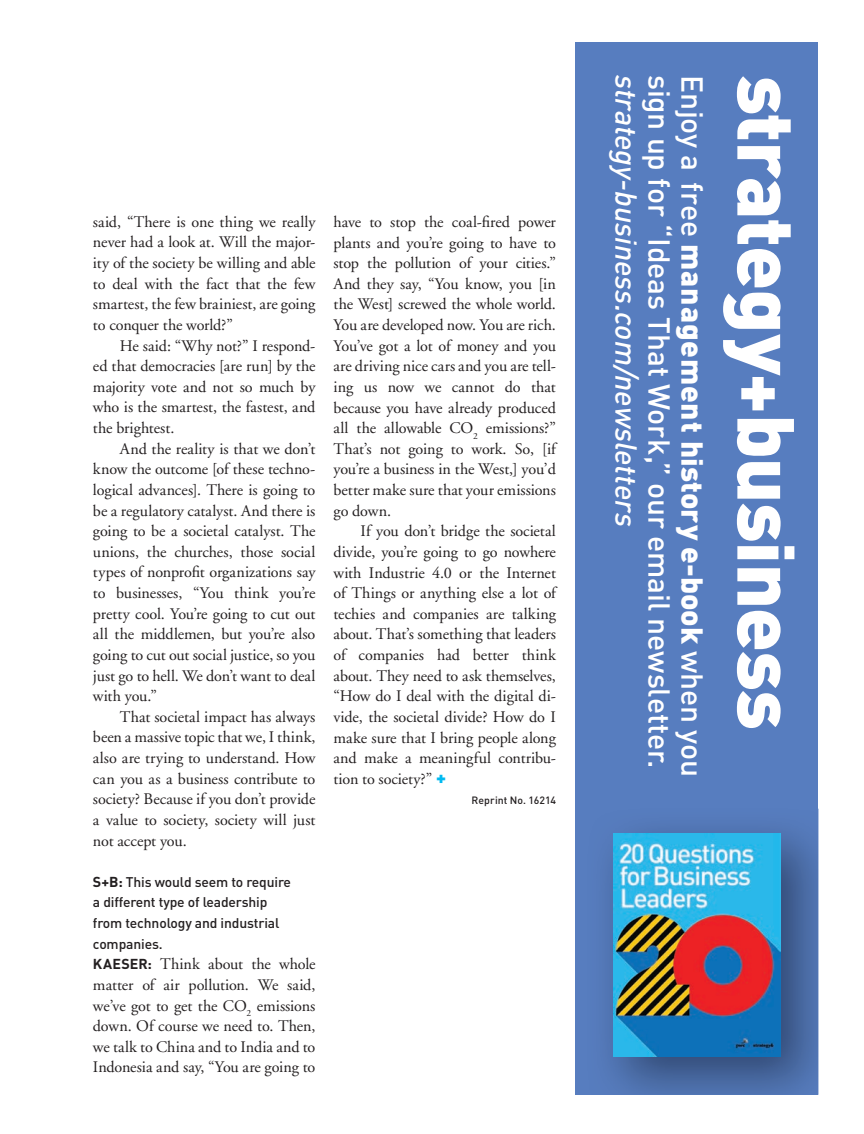
<style>
.page{position:relative;width:864px;height:1134px;background:#fff}
.page>*{position:absolute;margin:0;border:0;box-sizing:border-box;transform-origin:0 0}
.t1{font:italic 500 30px/66px "DIN";letter-spacing:-.005em;color:#fff}
.t2{font:500 30px "DIN";letter-spacing:-.005em;color:#fff}
.t3{font:16.2px/20.5px "Adobe Garamond";letter-spacing:-.005em;color:#231f20;text-align:justify}
.t4{font:500 13.8px/20.5px "DIN";letter-spacing:-.01em;color:#231f20}
.t5{font:500 10.5px "DIN";letter-spacing:.01em;color:#231f20}
.s1{font-weight:700;font-size:14.25px}
.s2{font-family:"DIN";font-weight:700;font-size:14.25px}
.s3{font-family:"DIN";font-weight:900;font-size:18px;color:#00baf1}
.s4{font-style:normal}
.s5{font-weight:900;font-style:normal}
</style>
<div class="page">
<div style="left:575px;top:42px;width:243px;height:1053px;background:#577dbf"></div>
<svg style="left:737px;top:76px;width:54px;height:63px"></svg>
<svg style="left:737px;top:146px;width:54px;height:141px"></svg>
<svg style="left:723px;top:293px;width:58px;height:117px"></svg>
<svg style="left:737px;top:419px;width:57px;height:37px"></svg>
<svg style="left:737px;top:462px;width:57px;height:97px"></svg>
<svg style="left:737px;top:568px;width:44px;height:37px"></svg>
<svg style="left:737px;top:611px;width:44px;height:117px"></svg>
<img style="left:607px;top:828px;width:211px;height:267px">
<img style="left:613px;top:834px;width:168px;height:223px">
<p class="t3" style="left:93px;top:212px;width:224px">said, “There is one thing we really never had a look at. Will the major&shy;ity of the society be willing and able to deal with the fact that the few smartest, the few brainiest, are going to conquer the world?”</p>
<p class="t3" style="left:93px;top:336px;width:224px;text-indent:27px">He said: “Why not?” I respond&shy;ed that democracies [are run] by the majority vote and not so much by who is the smartest, the fastest, and the brightest.</p>
<p class="t3" style="left:93px;top:439px;width:224px;text-indent:27px">And the reality is that we don’t know the outcome [of these techno&shy;logical advances]. There is going to be a regulatory catalyst. And there is going to be a societal catalyst. The unions, the churches, those social types of nonprofit organizations say to businesses, “You think you’re pretty cool. You’re going to cut out all the middlemen, but you’re also going to cut out social justice, so you just go to hell. We don’t want to deal with you.”</p>
<p class="t3" style="left:93px;top:707px;width:224px;text-indent:27px">That societal impact has always been a massive topic that we, I think, also are trying to understand. How can you as a business contribute to society? Because if you don’t provide a value to society, society will just not accept you.</p>
<p class="t4" style="left:93px;top:871px;width:200px"><span class="s1">S+B:</span> This would seem to require a different type of leadership from technology and industrial companies.</p>
<p class="t3" style="left:93px;top:954px;width:224px"><span class="s2">KAESER:</span> Think about the whole matter of air pollution. We said, we’ve got to get the CO<sub>2</sub> emissions down. Of course we need to. Then, we talk to China and to India and to Indonesia and say, “You are going to</p>
<p class="t3" style="left:334px;top:212px;width:224px">have to stop the coal-fired power plants and you’re going to have to stop the pollution of your cities.” And they say, “You know, you [in the West] screwed the whole world.<br>You are developed now. You are rich.<br>You’ve got a lot of money and you are driving nice cars and you are tell&shy;ing us now we cannot do that because you have already produced all the allowable CO<sub>2</sub> emissions?” That’s not going to work. So, [if you’re a business in the West,] you’d better make sure that your emissions go down.</p>
<p class="t3" style="left:334px;top:521px;width:224px;text-indent:27px">If you don’t bridge the societal divide, you’re going to go nowhere with Industrie 4.0 or the Internet of Things or anything else a lot of techies and companies are talking about. That’s something that leaders of companies had better think about. They need to ask themselves, “How do I deal with the digital di&shy;vide, the societal divide? How do I make sure that I bring people along and make a meaningful contribu&shy;tion to society?” <span class="s3">+</span></p>
<p class="t5" style="left:471px;top:794px;width:86px">Reprint No. 16214</p>
<h1 class="t1" style="left:726px;top:75px;width:704px;rotate:90deg"><span class="s4">Enjoy a free</span> <span class="s5">management history e-book</span> <span class="s4">when you </span>strategy-business.com/newsletters</h1>
<h1 class="t2" style="left:678px;top:75px;width:695px;rotate:90deg">sign up for “Ideas That Work,” our email newsletter.</h1>
</div>
